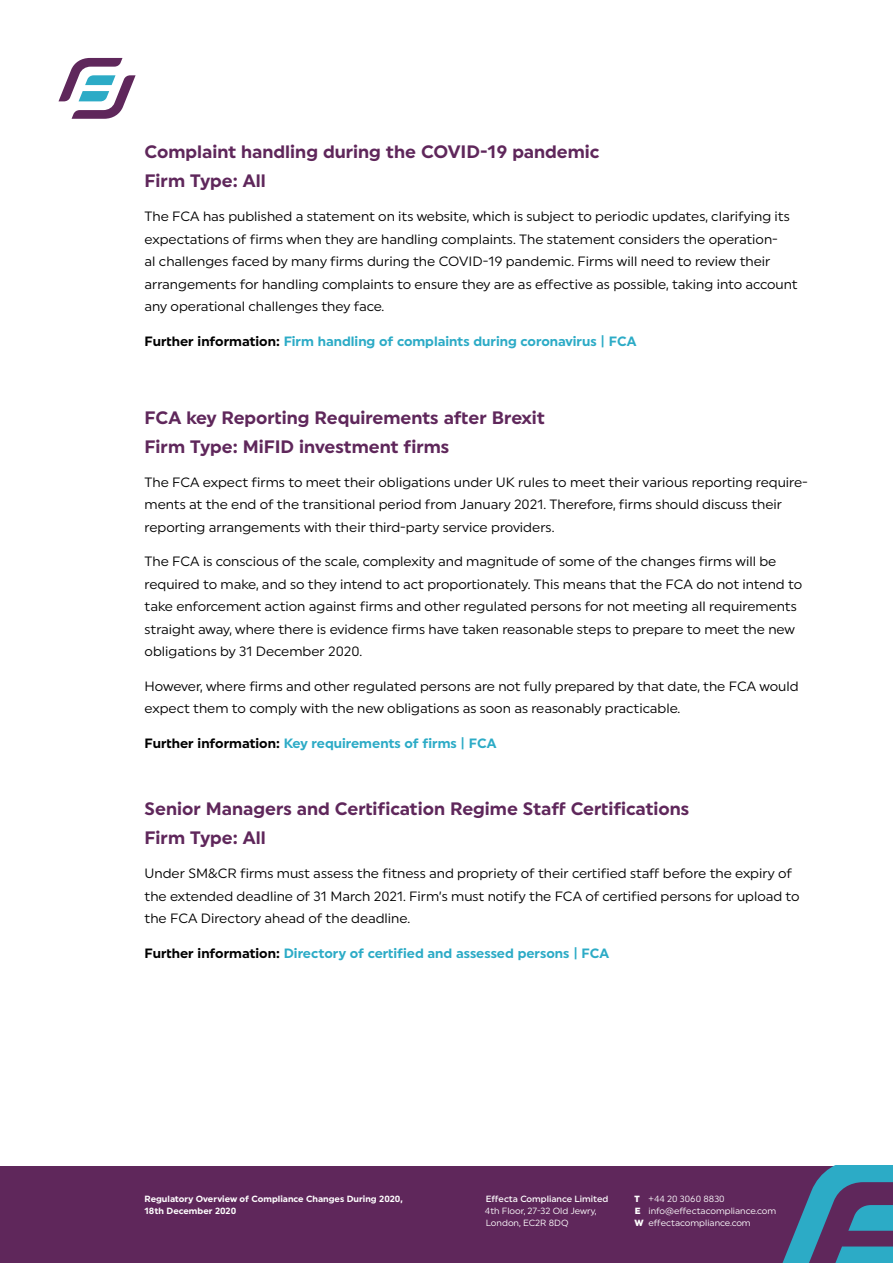
<style>
.page{position:relative;width:893px;height:1263px;background:#fff}
.page>*{position:absolute;margin:0;border:0;box-sizing:border-box;transform-origin:0 0}
.t1{font:700 18px/29.2px "Uniform";color:#5f275b}
.t2{font:13.5px/22.5px "Uniform";color:#000}
.t3{font:700 13.5px "Uniform";color:#2cabc6}
.t4{font:9px/12px "Uniform";color:#fff}
.t5{font:700 9px/12px "Uniform";color:#fff}
.t6{font:500 9px "Uniform";color:#fff}
.s1{color:#000}
.s2{font-weight:900}
</style>
<div class="page">
<div style="left:0;top:1166px;width:893px;height:97px;background:#5f275b"></div>
<svg style="left:782px;top:1166px;width:111px;height:97px"></svg>
<svg style="left:58px;top:58px;width:78px;height:61px"></svg>
<h1 class="t1" style="left:145px;top:137px;width:456px">Complaint handling during the COVID-19 pandemic<br>Firm Type: All</h1>
<p class="t2" style="left:145px;top:205px;width:655px">The FCA has published a statement on its website, which is subject to periodic updates, clarifying its expectations of firms when they are handling complaints. The statement considers the operation-<br>al challenges faced by many firms during the COVID-19 pandemic. Firms will need to review their arrangements for handling complaints to ensure they are as effective as possible, taking into account any operational challenges they face.</p>
<p class="t3" style="left:145px;top:333px;width:493px"><span class="s1">Further information:</span> Firm handling of complaints during coronavirus | FCA</p>
<h1 class="t1" style="left:145px;top:402px;width:402px">FCA key Reporting Requirements after Brexit<br>Firm Type: MiFID investment firms</h1>
<p class="t2" style="left:145px;top:470px;width:665px">The FCA expect firms to meet their obligations under UK rules to meet their various reporting require&shy;ments at the end of the transitional period from January 2021. Therefore, firms should discuss their reporting arrangements with their third-party service providers.</p>
<p class="t2" style="left:145px;top:550px;width:659px">The FCA is conscious of the scale, complexity and magnitude of some of the changes firms will be required to make, and so they intend to act proportionately. This means that the FCA do not intend to take enforcement action against firms and other regulated persons for not meeting all requirements straight away, where there is evidence firms have taken reasonable steps to prepare to meet the new obligations by 31 December 2020.</p>
<p class="t2" style="left:145px;top:674px;width:656px">However, where firms and other regulated persons are not fully prepared by that date, the FCA would expect them to comply with the new obligations as soon as reasonably practicable.</p>
<p class="t3" style="left:145px;top:735px;width:353px"><span class="s1">Further information:</span> Key requirements of firms | FCA</p>
<h1 class="t1" style="left:145px;top:794px;width:546px">Senior Managers and Certification Regime Staff Certifications<br>Firm Type: All</h1>
<p class="t2" style="left:145px;top:862px;width:657px">Under SM&amp;CR firms must assess the fitness and propriety of their certified staff before the expiry of the extended deadline of 31 March 2021. Firm’s must notify the FCA of certified persons for upload to the FCA Directory ahead of the deadline.</p>
<p class="t3" style="left:145px;top:945px;width:466px"><span class="s1">Further information:</span> Directory of certified and assessed persons | FCA</p>
<p class="t5" style="left:145px;top:1192px;width:260px">Regulatory Overview of Compliance Changes During 2020,<br>18th December 2020</p>
<p class="t6" style="left:486px;top:1193px;width:124px">Effecta Compliance Limited</p>
<p class="t4" style="left:485px;top:1204px;width:113px">4th Floor, 27-32 Old Jewry,<br>London, EC2R 8DQ</p>
<p class="t4" style="left:634px;top:1192px;width:143px"><span class="s2">T</span> +44 20 3060 8830<br><span class="s2">E</span> info@effectacompliance.com<br><span class="s2">W</span> effectacompliance.com</p>
</div>
